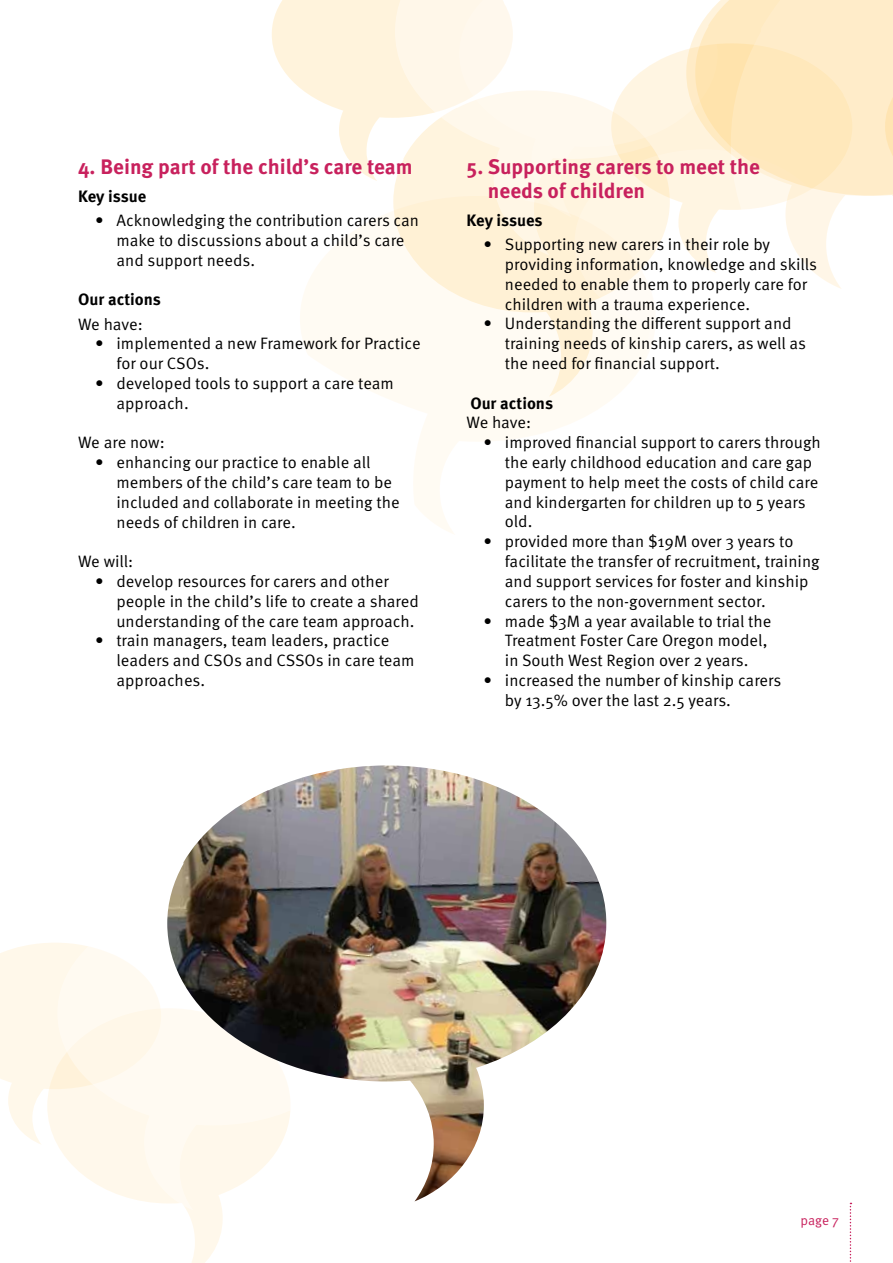
<style>
.page{position:relative;width:893px;height:1263px;background:#fff}
.page>*{position:absolute;margin:0;border:0;box-sizing:border-box;transform-origin:0 0}
.t1{font:700 21px/24px "Meta OT";color:#c8215d}
.t2{font:16.5px/19.8px "Meta OT Norm";color:#000}
.t3{font:700 16.5px "Meta OT";color:#000}
.t4{font:13.5px "Meta OT Norm";color:#c8215d}
</style>
<div class="page">
<svg style="left:300px;top:212px;width:302px;height:322px"></svg>
<svg style="left:393px;top:186px;width:182px;height:211px;fill:#fffbf3"></svg>
<svg style="left:272px;top:0;width:123px;height:181px"></svg>
<svg style="left:395px;top:0;width:180px;height:255px;background:#fff4e0"></svg>
<svg style="left:575px;top:218px;width:111px;height:188px"></svg>
<svg style="left:459px;top:0;width:227px;height:218px"></svg>
<svg style="left:686px;top:35px;width:9px;height:224px;background:#fff3dc"></svg>
<svg style="left:850px;top:1203px;width:1px;height:59px"></svg>
<svg style="left:695px;top:0;width:198px;height:289px"></svg>
<svg style="left:187px;top:1210px;width:36px;height:53px;fill:#fff8eb"></svg>
<svg style="left:0;top:943px;width:57px;height:201px"></svg>
<svg style="left:57px;top:943px;width:165px;height:267px;fill:#fffaf1"></svg>
<img style="left:167px;top:765px;width:439px;height:436px">
<p class="t1" style="left:78px;top:155px;width:336px">4. Being part of the child’s care team</p>
<p class="t3" style="left:78px;top:186px;width:69px">Key issue</p>
<p class="t2" style="left:117px;top:211px;width:304px;text-indent:-21px">• Acknowledging the contribution carers can make to discussions about a child’s care and support needs.</p>
<p class="t3" style="left:78px;top:289px;width:84px">Our actions</p>
<p class="t2" style="left:78px;top:314px;width:66px">We have:</p>
<p class="t2" style="left:117px;top:334px;width:306px;text-indent:-21px">• implemented a new Framework for Practice for our CSOs.</p>
<p class="t2" style="left:117px;top:373px;width:279px;text-indent:-21px">• developed tools to support a care team approach.</p>
<p class="t2" style="left:78px;top:433px;width:88px">We are now:</p>
<p class="t2" style="left:117px;top:453px;width:285px;text-indent:-21px">• enhancing our practice to enable all members of the child’s care team to be included and collaborate in meeting the needs of children in care.</p>
<p class="t2" style="left:78px;top:552px;width:56px">We will:</p>
<p class="t2" style="left:117px;top:571px;width:304px;text-indent:-21px">• develop resources for carers and other people in the child’s life to create a shared understanding of the care team approach.</p>
<p class="t2" style="left:117px;top:631px;width:299px;text-indent:-21px">• train managers, team leaders, practice leaders and CSOs and CSSOs in care team approaches.</p>
<p class="t1" style="left:488px;top:155px;width:274px;text-indent:-21px">5. Supporting carers to meet the needs of children</p>
<p class="t3" style="left:467px;top:210px;width:77px">Key issues</p>
<p class="t2" style="left:505px;top:235px;width:314px;text-indent:-21px">• Supporting new carers in their role by providing information, knowledge and skills needed to enable them to properly care for children with a trauma experience.</p>
<p class="t2" style="left:505px;top:314px;width:303px;text-indent:-21px">• Understanding the different support and training needs of kinship carers, as well as the need for financial support.</p>
<p class="t3" style="left:470px;top:392px;width:84px">Our actions</p>
<p class="t2" style="left:467px;top:413px;width:66px">We have:</p>
<p class="t2" style="left:505px;top:433px;width:317px;text-indent:-21px">• improved financial support to carers through the early childhood education and care gap payment to help meet the costs of child care and kindergarten for children up to 5 years old.</p>
<p class="t2" style="left:505px;top:532px;width:316px;text-indent:-21px">• provided more than $19M over 3 years to facilitate the transfer of recruitment, training and support services for foster and kinship carers to the non-government sector.</p>
<p class="t2" style="left:505px;top:611px;width:268px;text-indent:-21px">• made $3M a year available to trial the<br>Treatment Foster Care Oregon model, in South West Region over 2 years.</p>
<p class="t2" style="left:505px;top:670px;width:278px;text-indent:-21px">• increased the number of kinship carers by 13.5% over the last 2.5 years.</p>
<p class="t4" style="left:800px;top:1212px;width:40px">page 7</p>
</div>
